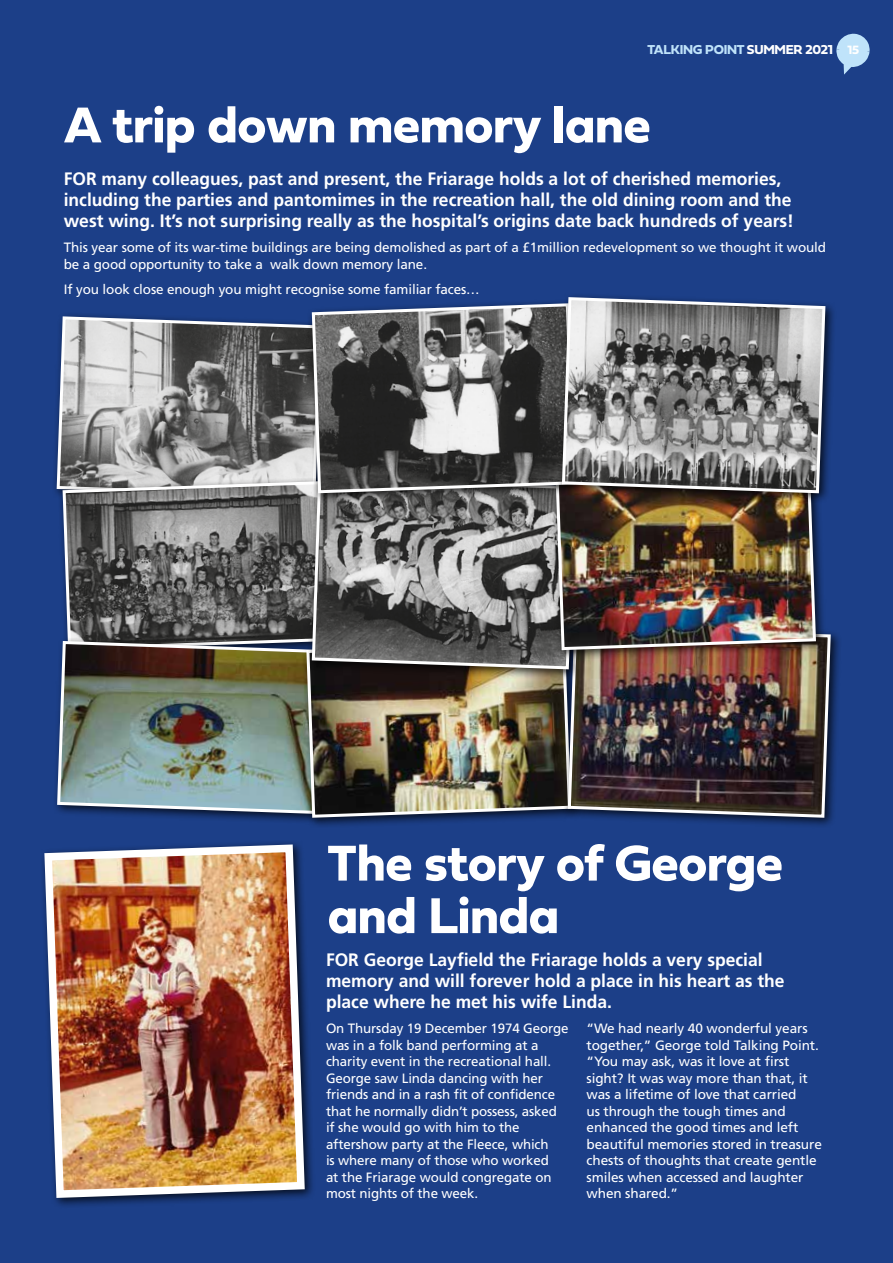
<style>
.page{position:relative;width:893px;height:1263px;background:#1c3f88}
.page>*{position:absolute;margin:0;border:0;box-sizing:border-box;transform-origin:0 0}
.t1{font:52.5px/52.5px "Fieldwork Geo Bold";letter-spacing:-.01em;color:#fff}
.t2{font:700 18px/21px "Frutiger";color:#fff}
.t3{font:13.5px/16.5px "Frutiger";letter-spacing:-.01em;color:#fff}
.t4{font:13.5px "Fieldwork Geo Bold";letter-spacing:-.02em;color:#bfe3fa}
.s1{color:#fff}
.s2{font-size:12.6px;color:#fff}
</style>
<div class="page">
<svg style="left:836px;top:33px;width:34px;height:42px"></svg>
<div style="left:40px;top:840px;width:276px;height:368px;background:#000;opacity:.75"></div>
<img style="left:41px;top:840px;width:268px;height:362px">
<svg style="left:55px;top:315px;width:252px;height:179px;background:#8a8c8f"></svg>
<div style="left:58px;top:476px;width:280px;height:185px;background:#000;opacity:.75"></div>
<svg style="left:61px;top:480px;width:246px;height:156px;background:#696a6b"></svg>
<div style="left:52px;top:636px;width:280px;height:189px;background:#000;opacity:.75"></div>
<img style="left:56px;top:639px;width:246px;height:176px">
<div style="left:302px;top:636px;width:280px;height:192px;background:#000;opacity:.75"></div>
<img style="left:305px;top:639px;width:258px;height:180px">
<div style="left:563px;top:621px;width:279px;height:208px;background:#000;opacity:.75"></div>
<img style="left:566px;top:624px;width:266px;height:195px">
<div style="left:307px;top:472px;width:279px;height:208px;background:#000;opacity:.75"></div>
<svg style="left:310px;top:504px;width:267px;height:167px;background:#747372"></svg>
<div style="left:551px;top:464px;width:276px;height:197px;background:#000;opacity:.75"></div>
<img style="left:554px;top:504px;width:263px;height:148px">
<div style="left:307px;top:299px;width:279px;height:205px;background:#000;opacity:.75"></div>
<svg style="left:310px;top:302px;width:247px;height:193px;background:#646566"></svg>
<div style="left:557px;top:292px;width:279px;height:212px;background:#000;opacity:.75"></div>
<svg style="left:560px;top:296px;width:267px;height:199px;background:#88888a"></svg>
<p class="t4" style="left:647px;top:38px;width:213px">TALKING POINT <span class="s1">SUMMER 2021</span> <span class="s2">15</span></p>
<h1 class="t1" style="left:64px;top:97px;width:588px">A trip down memory lane</h1>
<p class="t2" style="left:64px;top:169px;width:732px">FOR many colleagues, past and present, the Friarage holds a lot of cherished memories, including the parties and pantomimes in the recreation hall, the old dining room and the west wing. It’s not surprising really as the hospital’s origins date back hundreds of years!</p>
<p class="t3" style="left:64px;top:239px;width:764px">This year some of its war-time buildings are being demolished as part of a £1million redevelopment so we thought it would be a good opportunity to take a walk down memory lane.</p>
<p class="t3" style="left:64px;top:281px;width:417px">If you look close enough you might recognise some familiar faces…</p>
<h1 class="t1" style="left:328px;top:835px;width:457px">The story of George and Linda</h1>
<h2 class="t2" style="left:326px;top:949px;width:460px">FOR George Layfield the Friarage holds a very special memory and will forever hold a place in his heart as the place where he met his wife Linda.</h2>
<p class="t3" style="left:326px;top:1020px;width:244px">On Thursday 19 December 1974 George was in a folk band performing at a charity event in the recreational hall.<br>George saw Linda dancing with her friends and in a rash fit of confidence that he normally didn’t possess, asked if she would go with him to the aftershow party at the Fleece, which<br>is where many of those who worked<br>at the Friarage would congregate on most nights of the week.</p>
<p class="t3" style="left:587px;top:1020px;width:237px">“We had nearly 40 wonderful years together,” George told Talking Point. “You may ask, was it love at first sight? It was way more than that, it was a lifetime of love that carried<br>us through the tough times and enhanced the good times and left beautiful memories stored in treasure chests of thoughts that create gentle smiles when accessed and laughter when shared.”</p>
</div>
